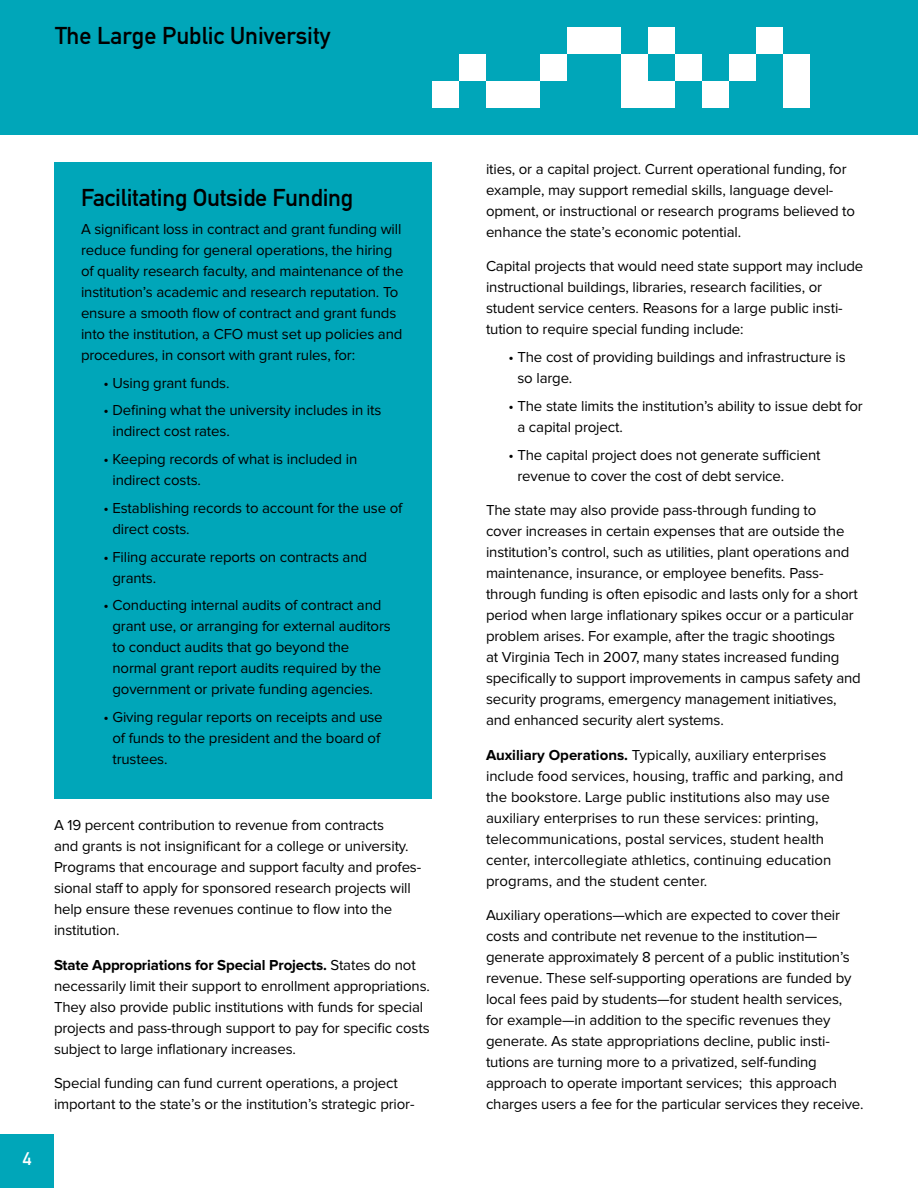
<style>
.page{position:relative;width:918px;height:1188px;background:#fff}
.page>*{position:absolute;margin:0;border:0;box-sizing:border-box;transform-origin:0 0}
.t1{font:24px "DIN Mittelschrift Std";letter-spacing:-.01em;color:#000}
.t2{font:18px "DIN Mittelschrift Std";color:#fff}
.t3{font:15px/21px "Proxima Nova";letter-spacing:-.01em;color:#000}
.s1{font-weight:700}
</style>
<div class="page">
<div style="left:0;top:1134px;width:54px;height:54px;background:#00a6b9"></div>
<div style="left:0;top:0;width:918px;height:135px;background:#00a6b9"></div>
<div style="left:459px;top:54px;width:27px;height:27px;background:#fff"></div>
<div style="left:432px;top:81px;width:27px;height:27px;background:#fff"></div>
<div style="left:513px;top:81px;width:27px;height:27px;background:#fff"></div>
<div style="left:486px;top:81px;width:27px;height:27px;background:#fff"></div>
<div style="left:621px;top:81px;width:27px;height:27px;background:#fff"></div>
<div style="left:540px;top:54px;width:27px;height:27px;background:#fff"></div>
<div style="left:567px;top:27px;width:27px;height:27px;background:#fff"></div>
<div style="left:594px;top:27px;width:27px;height:27px;background:#fff"></div>
<div style="left:621px;top:54px;width:27px;height:27px;background:#fff"></div>
<div style="left:648px;top:27px;width:27px;height:27px;background:#fff"></div>
<div style="left:675px;top:54px;width:27px;height:27px;background:#fff"></div>
<div style="left:702px;top:81px;width:27px;height:27px;background:#fff"></div>
<div style="left:648px;top:81px;width:27px;height:27px;background:#fff"></div>
<div style="left:729px;top:54px;width:27px;height:27px;background:#fff"></div>
<div style="left:783px;top:81px;width:27px;height:27px;background:#fff"></div>
<div style="left:756px;top:27px;width:27px;height:27px;background:#fff"></div>
<div style="left:783px;top:54px;width:27px;height:27px;background:#fff"></div>
<div style="left:54px;top:162px;width:378px;height:636px;background:#00a6b9"></div>
<h1 class="t1" style="left:55px;top:22px;width:277px">The Large Public University</h1>
<p class="t2" style="left:23px;top:1148px;width:10px">4</p>
<h1 class="t1" style="left:81px;top:184px;width:274px">Facilitating Outside Funding</h1>
<p class="t3" style="left:81px;top:219px;width:324px">A significant loss in contract and grant funding will reduce funding for general operations, the hiring of quality research faculty, and maintenance of the institution’s academic and research reputation. To ensure a smooth flow of contract and grant funds into the institution, a CFO must set up policies and procedures, in consort with grant rules, for:</p>
<p class="t3" style="left:104px;top:372px;width:127px">• Using grant funds.</p>
<p class="t3" style="left:112px;top:400px;width:270px;text-indent:-9px">• Defining what the university includes in its indirect cost rates.</p>
<p class="t3" style="left:112px;top:449px;width:246px;text-indent:-9px">• Keeping records of what is included in indirect costs.</p>
<p class="t3" style="left:112px;top:498px;width:291px;text-indent:-9px">• Establishing records to account for the use of direct costs.</p>
<p class="t3" style="left:112px;top:546px;width:256px;text-indent:-9px">• Filing accurate reports on contracts and grants.</p>
<p class="t3" style="left:112px;top:595px;width:280px;text-indent:-9px">• Conducting internal audits of contract and grant use, or arranging for external auditors to conduct audits that go beyond the normal grant report audits required by the government or private funding agencies.</p>
<p class="t3" style="left:112px;top:707px;width:272px;text-indent:-9px">• Giving regular reports on receipts and use of funds to the president and the board of trustees.</p>
<p class="t3" style="left:54px;top:815px;width:369px">A 19 percent contribution to revenue from contracts<br>and grants is not insignificant for a college or university.<br>Programs that encourage and support faculty and profes&shy;sional staff to apply for sponsored research projects will help ensure these revenues continue to flow into the institution.</p>
<p class="t3" style="left:54px;top:955px;width:378px"><span class="s1">State Appropriations for Special Projects.</span> States do not necessarily limit their support to enrollment appropriations.<br>They also provide public institutions with funds for special projects and pass-through support to pay for specific costs subject to large inflationary increases.</p>
<p class="t3" style="left:54px;top:1073px;width:362px">Special funding can fund current operations, a project important to the state’s or the institution’s strategic prior-</p>
<p class="t3" style="left:486px;top:159px;width:371px">ities, or a capital project. Current operational funding, for example, may support remedial skills, language devel&shy;opment, or instructional or research programs believed to enhance the state’s economic potential.</p>
<p class="t3" style="left:486px;top:256px;width:379px">Capital projects that would need state support may include instructional buildings, libraries, research facilities, or student service centers. Reasons for a large public insti&shy;tution to require special funding include:</p>
<p class="t3" style="left:517px;top:347px;width:330px;text-indent:-9px">• The cost of providing buildings and infrastructure is so large.</p>
<p class="t3" style="left:517px;top:396px;width:347px;text-indent:-9px">• The state limits the institution’s ability to issue debt for a capital project.</p>
<p class="t3" style="left:517px;top:444px;width:305px;text-indent:-9px">• The capital project does not generate sufficient revenue to cover the cost of debt service.</p>
<p class="t3" style="left:486px;top:500px;width:376px">The state may also provide pass-through funding to<br>cover increases in certain expenses that are outside the institution’s control, such as utilities, plant operations and maintenance, insurance, or employee benefits. Pass&shy;through funding is often episodic and lasts only for a short period when large inflationary spikes occur or a particular problem arises. For example, after the tragic shootings<br>at Virginia Tech in 2007, many states increased funding specifically to support improvements in campus safety and security programs, emergency management initiatives, and enhanced security alert systems.</p>
<p class="t3" style="left:486px;top:744px;width:359px"><span class="s1">Auxiliary Operations.</span> Typically, auxiliary enterprises include food services, housing, traffic and parking, and the bookstore. Large public institutions also may use auxiliary enterprises to run these services: printing, telecommunications, postal services, student health center, intercollegiate athletics, continuing education programs, and the student center.</p>
<p class="t3" style="left:486px;top:905px;width:379px">Auxiliary operations—which are expected to cover their costs and contribute net revenue to the institution— generate approximately 8 percent of a public institution’s revenue. These self-supporting operations are funded by local fees paid by students—for student health services, for example—in addition to the specific revenues they generate. As state appropriations decline, public insti&shy;tutions are turning more to a privatized, self-funding approach to operate important services; this approach charges users a fee for the particular services they receive.</p>
</div>
